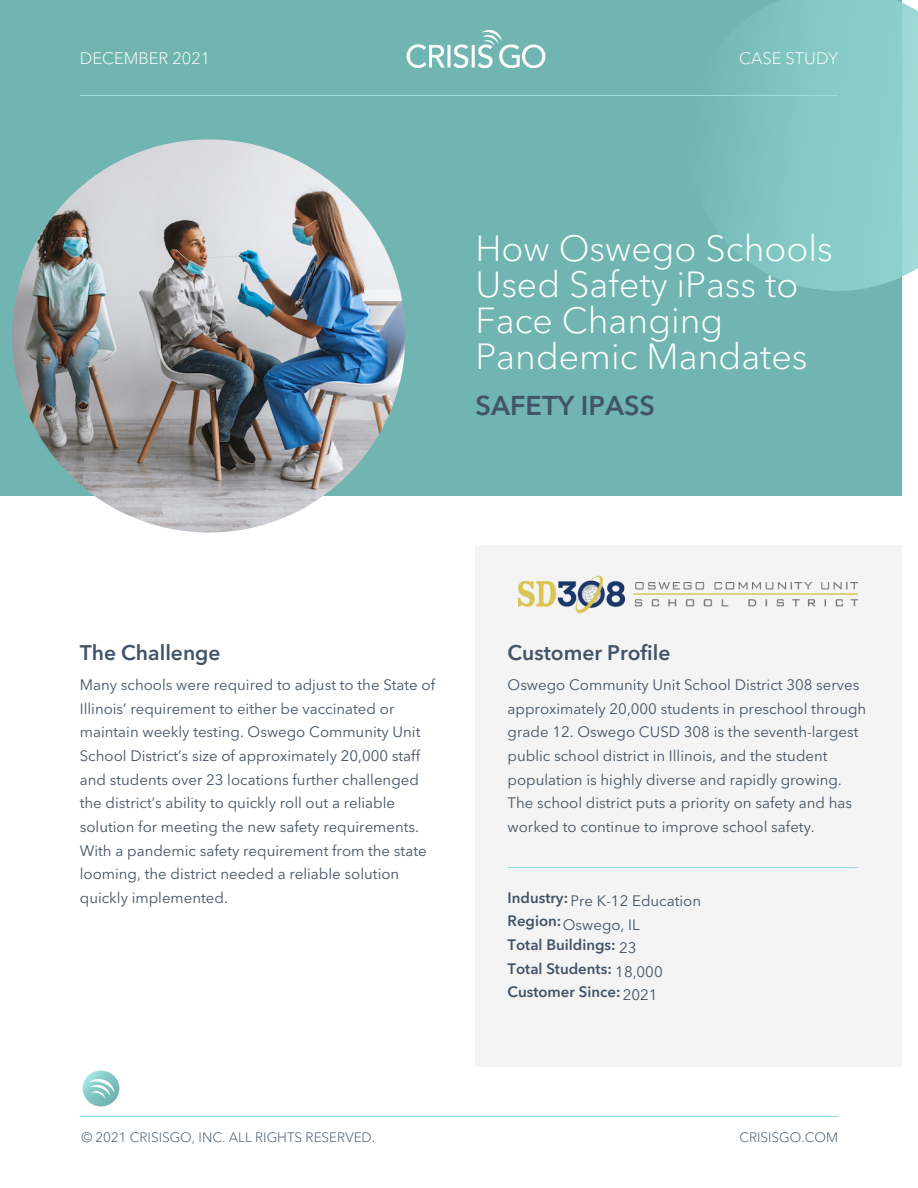
<style>
.page{position:relative;width:918px;height:1188px;background:#fff}
.page>*{position:absolute;margin:0;border:0;box-sizing:border-box;transform-origin:0 0}
.t1{font:300 36px/36px "Avenir Next LT Pro";color:#fff}
.t2{font:600 27px "Avenir Next LT Pro";color:#425467}
.t3{font:600 21px "Avenir Next LT Pro";color:#425467}
.t4{font:300 16.5px "Avenir Next LT Pro";color:#fff}
.t5{font:15px/23.7px "Avenir Next LT Pro";color:#425467}
.t6{font:600 15px "Avenir Next LT Pro";color:#425467}
.t7{font:300 13.5px "Avenir Next LT Pro";color:#425467}
</style>
<div class="page">
<div style="left:1px;top:0;width:901px;height:496px;background:#70b5b1"></div>
<svg style="left:732px;top:0;width:186px;height:291px;fill:#86cbc8"></svg>
<hr style="left:80px;top:95px;width:758px;height:1px;background:#9addda">
<img style="left:12px;top:139px;width:393px;height:393px;border-radius:50%">
<hr style="left:80px;top:1116px;width:758px;height:1px;background:#9addda">
<img style="left:406px;top:29px;width:140px;height:40px">
<div style="left:476px;top:545px;width:426px;height:522px;background:#f4f4f4"></div>
<img style="left:519px;top:575px;width:340px;height:39px">
<hr style="left:508px;top:867px;width:350px;height:1px;background:#9addda">
<img style="left:82px;top:1070px;width:38px;height:37px">
<p class="t4" style="left:80px;top:48px;width:132px">DECEMBER 2021</p>
<p class="t4" style="left:739px;top:48px;width:100px">CASE STUDY</p>
<p class="t1" style="left:476px;top:232px;width:359px">How Oswego Schools<br>Used Safety iPass to<br>Face Changing<br>Pandemic Mandates</p>
<p class="t2" style="left:476px;top:394px;width:181px">SAFETY IPASS</p>
<p class="t3" style="left:80px;top:644px;width:142px">The Challenge</p>
<p class="t5" style="left:80px;top:674px;width:357px">Many schools were required to adjust to the State of Illinois’ requirement to either be vaccinated or maintain weekly testing. Oswego Community Unit School District’s size of approximately 20,000 staff and students over 23 locations further challenged the district’s ability to quickly roll out a reliable solution for meeting the new safety requirements.<br>With a pandemic safety requirement from the state looming, the district needed a reliable solution quickly implemented.</p>
<p class="t3" style="left:508px;top:644px;width:165px">Customer Profile</p>
<p class="t5" style="left:508px;top:674px;width:360px">Oswego Community Unit School District 308 serves approximately 20,000 students in preschool through grade 12. Oswego CUSD 308 is the seventh-largest public school district in Illinois, and the student population is highly diverse and rapidly growing.<br>The school district puts a priority on safety and has worked to continue to improve school safety.</p>
<p class="t6" style="left:508px;top:891px;width:62px">Industry:</p>
<p class="t6" style="left:508px;top:915px;width:55px">Region:</p>
<p class="t6" style="left:508px;top:939px;width:110px">Total Buildings:</p>
<p class="t6" style="left:508px;top:962px;width:106px">Total Students:</p>
<p class="t6" style="left:508px;top:986px;width:114px">Customer Since:</p>
<p class="t5" style="left:570px;top:890px;width:132px">Pre K-12 Education</p>
<p class="t5" style="left:563px;top:914px;width:78px">Oswego, IL</p>
<p class="t5" style="left:619px;top:937px;width:19px">23</p>
<p class="t5" style="left:615px;top:961px;width:49px">18,000</p>
<p class="t5" style="left:623px;top:985px;width:36px">2021</p>
<p class="t7" style="left:81px;top:1129px;width:295px">© 2021 CRISISGO, INC. ALL RIGHTS RESERVED.</p>
<p class="t7" style="left:739px;top:1129px;width:100px">CRISISGO.COM</p>
</div>
